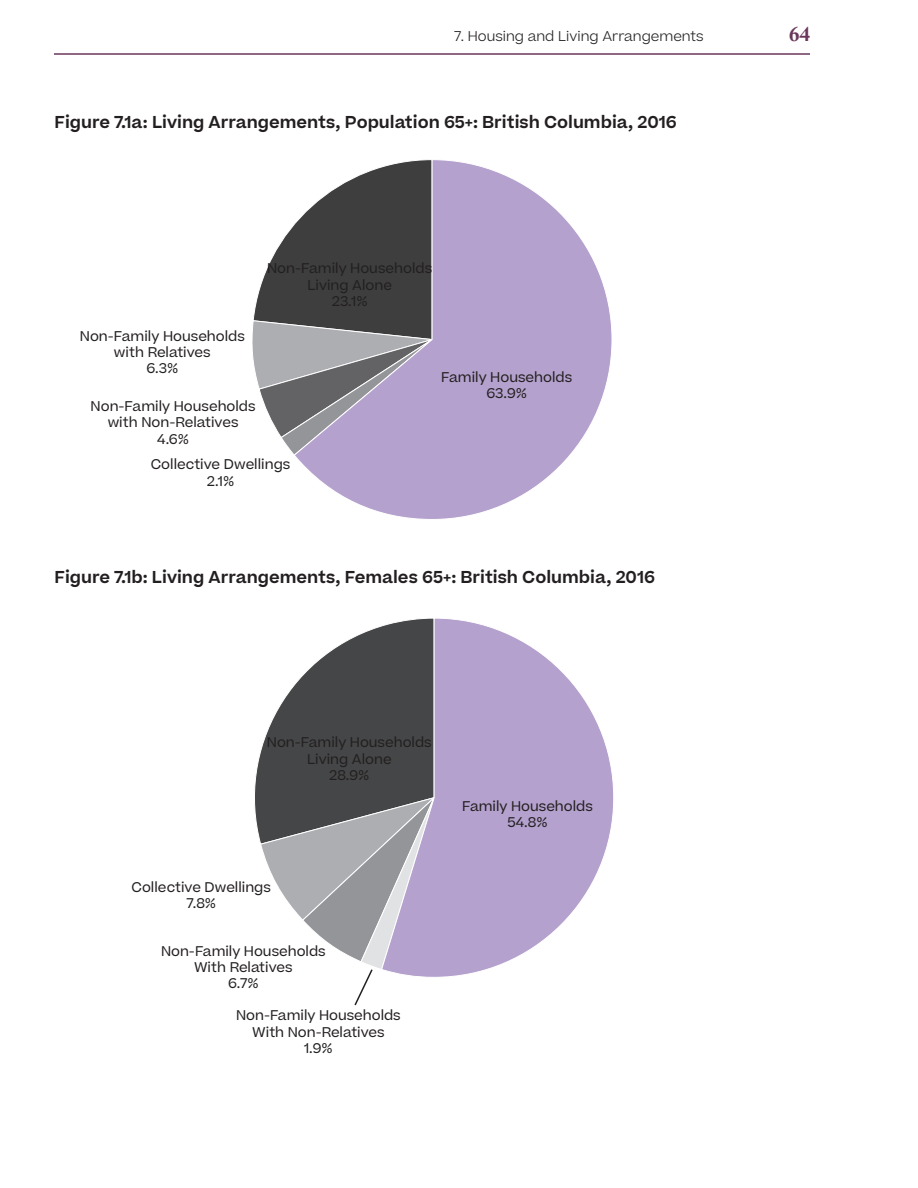
<style>
.page{position:relative;width:918px;height:1188px;background:#fff}
.page>*{position:absolute;margin:0;border:0;box-sizing:border-box;transform-origin:0 0}
.t1{font:700 21px "Adobe Caslon Pro";color:#6b365b}
.f-header{font:600 16.5px "Beatrice";color:#231f20}
.t-title{font:600 16.5px "Beatrice";color:#231f20}
.t2{font:13.5px/16.2px "Beatrice";color:#231f20;text-align:center}
.t3{font:300 13.5px "Beatrice";color:#231f20}
</style>
<div class="page">
<hr style="left:54px;top:53px;width:756px;height:2px;background:#6b365b">
<svg style="left:252px;top:227px;width:41px;height:226px"></svg>
<svg style="left:293px;top:160px;width:319px;height:359px"></svg>
<svg style="left:435px;top:618px;width:179px;height:359px"></svg>
<svg style="left:254px;top:618px;width:181px;height:388px"></svg>
<p class="t3" style="left:454px;top:27px;width:251px">7. Housing and Living Arrangements</p>
<h1 class="t1" style="left:789px;top:21px;width:22px">64</h1>
<p class="f-header" style="left:55px;top:111px;width:624px">Figure 7.1a: Living Arrangements, Population 65+: British Columbia, 2016</p>
<p class="t2" style="left:80px;top:328px;width:167px">Non-Family Households with Relatives<br>6.3%</p>
<p class="t2" style="left:91px;top:398px;width:167px">Non-Family Households with Non-Relatives<br>4.6%</p>
<p class="t2" style="left:267px;top:260px;width:167px">Non-Family Households<br>Living Alone<br>23.1%</p>
<p class="t2" style="left:151px;top:456px;width:141px">Collective Dwellings<br>2.1%</p>
<p class="t2" style="left:441px;top:368px;width:133px">Family Households<br>63.9%</p>
<p class="t2" style="left:281px;top:565px;width:167px">Non-Family Households</p>
<p class="t-title" style="left:55px;top:566px;width:602px">Figure 7.1b: Living Arrangements, Females 65+: British Columbia, 2016</p>
<p class="t2" style="left:267px;top:734px;width:166px">Non-Family Households<br>Living Alone<br>28.9%</p>
<p class="t2" style="left:132px;top:879px;width:141px">Collective Dwellings<br>7.8%</p>
<p class="t2" style="left:161px;top:943px;width:166px">Non-Family Households<br>With Relatives<br>6.7%</p>
<p class="t2" style="left:236px;top:1007px;width:166px">Non-Family Households<br>With Non-Relatives<br>1.9%</p>
<p class="t2" style="left:266px;top:1007px;width:141px">Collective Dwellings<br>7.8%</p>
<p class="t2" style="left:462px;top:798px;width:132px">Family Households<br>54.8%</p>
</div>
